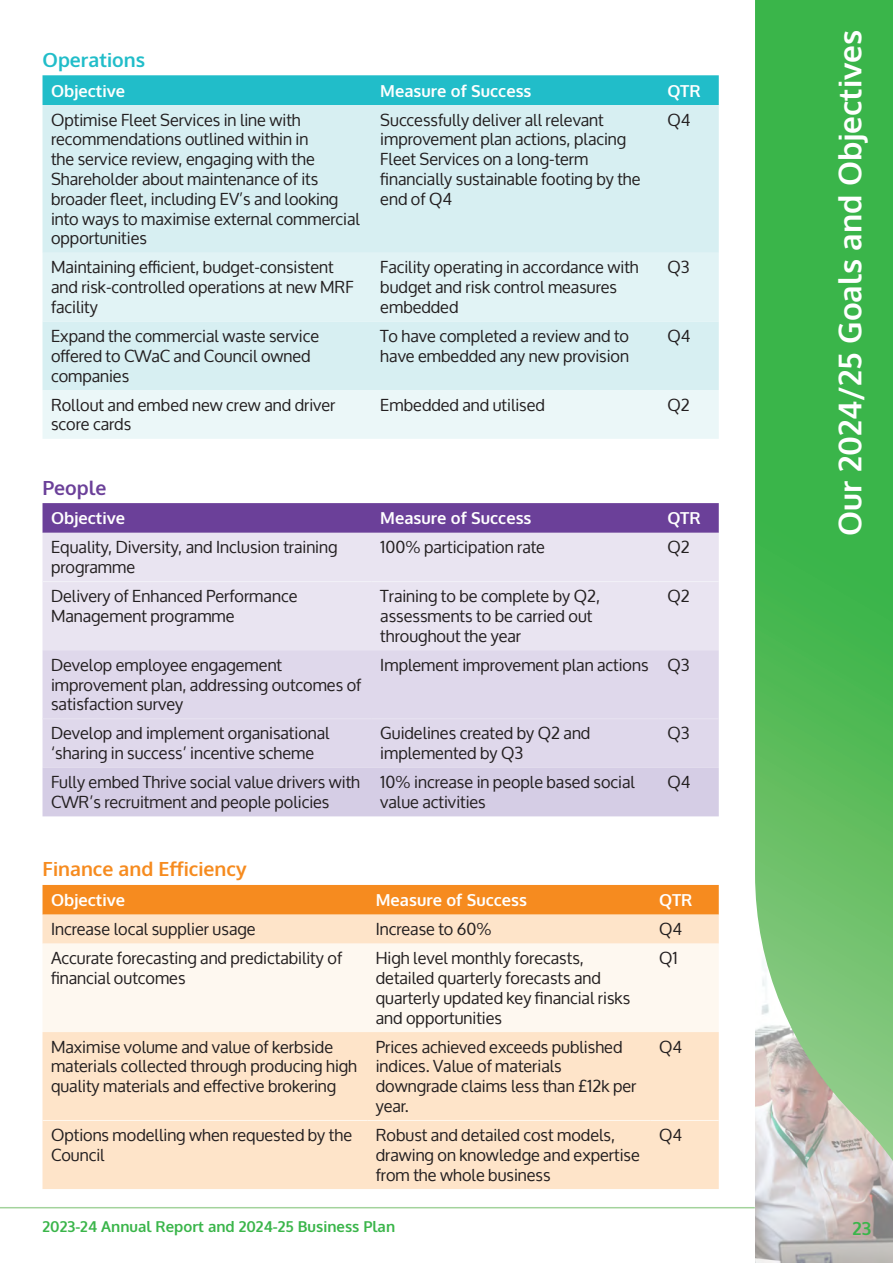
<style>
.page{position:relative;width:893px;height:1263px;background:#fff}
.page>*{position:absolute;margin:0;border:0;box-sizing:border-box;transform-origin:0 0}
.Sub_Heading_1{font:700 31.5px "Oxygen";color:#fff}
.t1{font:700 19.5px "Oxygen";color:#f68b1f}
.t2{font:700 19.5px "Oxygen";color:#21bdc9}
.t3{font:700 19.5px "Oxygen";color:#6b4099}
.t4{font:700 18px "Oxygen";color:#3ab54a}
.t5{font:16.5px/19.8px "Oxygen";color:#231f20}
.t6{font:700 16.5px "Oxygen";color:#fff}
.t7{font:700 15px "Oxygen";color:#3ab54a}
</style>
<div class="page">
<div style="left:43px;top:75px;width:676px;height:30px;background:#21bdc9"></div>
<div style="left:43px;top:105px;width:676px;height:285px;background:#d7eff2"></div>
<div style="left:43px;top:253px;width:676px;height:68px;background:#e1f3f5"></div>
<div style="left:43px;top:390px;width:676px;height:49px;background:#ebf7f8"></div>
<div style="left:43px;top:503px;width:676px;height:30px;background:#6b4099"></div>
<div style="left:43px;top:533px;width:676px;height:117px;background:#e9e4f1"></div>
<div style="left:43px;top:650px;width:676px;height:118px;background:#dfd8eb"></div>
<div style="left:43px;top:768px;width:676px;height:48px;background:#d5cde5"></div>
<hr style="left:43px;top:718px;width:329px;height:1px;background:#e9e4f1">
<hr style="left:372px;top:718px;width:287px;height:1px;background:#e9e4f1">
<hr style="left:659px;top:718px;width:60px;height:1px;background:#e9e4f1">
<hr style="left:43px;top:581px;width:329px;height:1px;background:#f3f2f8">
<hr style="left:372px;top:581px;width:287px;height:1px;background:#f3f2f8">
<hr style="left:659px;top:581px;width:60px;height:1px;background:#f3f2f8">
<div style="left:43px;top:885px;width:676px;height:30px;background:#f68b1f"></div>
<div style="left:43px;top:915px;width:676px;height:274px;background:#fee4c9"></div>
<div style="left:43px;top:944px;width:676px;height:88px;background:#fef8f0"></div>
<hr style="left:43px;top:1120px;width:324px;height:1px;background:#fef8f0">
<hr style="left:367px;top:1120px;width:284px;height:1px;background:#fef8f0">
<hr style="left:651px;top:1120px;width:68px;height:1px;background:#fef8f0">
<img style="left:755px;top:1161px;width:138px;height:102px">
<svg style="left:755px;top:0;width:138px;height:1161px;background:#58ba5f"></svg>
<hr style="left:0;top:1207px;width:755px;height:1px;background:#a3d39c">
<p class="t2" style="left:43px;top:48px;width:104px">Operations</p>
<p class="t6" style="left:51px;top:80px;width:76px">Objective</p>
<p class="t6" style="left:380px;top:80px;width:153px">Measure of Success</p>
<p class="t6" style="left:667px;top:80px;width:35px">QTR</p>
<p class="t5" style="left:51px;top:110px;width:310px">Optimise Fleet Services in line with recommendations outlined within in<br>the service review, engaging with the Shareholder about maintenance of its broader fleet, including EV’s and looking into ways to maximise external commercial opportunities</p>
<p class="t5" style="left:380px;top:110px;width:262px">Successfully deliver all relevant improvement plan actions, placing<br>Fleet Services on a long-term financially sustainable footing by the end of Q4</p>
<p class="t5" style="left:667px;top:110px;width:25px">Q4</p>
<p class="t5" style="left:51px;top:258px;width:304px">Maintaining efficient, budget-consistent and risk-controlled operations at new MRF facility</p>
<p class="t5" style="left:380px;top:258px;width:260px">Facility operating in accordance with budget and risk control measures embedded</p>
<p class="t5" style="left:667px;top:258px;width:24px">Q3</p>
<p class="t5" style="left:51px;top:327px;width:270px">Expand the commercial waste service offered to CWaC and Council owned companies</p>
<p class="t5" style="left:380px;top:327px;width:250px">To have completed a review and to have embedded any new provision</p>
<p class="t5" style="left:667px;top:327px;width:25px">Q4</p>
<p class="t5" style="left:51px;top:395px;width:286px">Rollout and embed new crew and driver score cards</p>
<p class="t5" style="left:380px;top:395px;width:166px">Embedded and utilised</p>
<p class="t5" style="left:667px;top:395px;width:24px">Q2</p>
<p class="t3" style="left:43px;top:475px;width:65px">People</p>
<p class="t6" style="left:51px;top:508px;width:76px">Objective</p>
<p class="t6" style="left:380px;top:508px;width:153px">Measure of Success</p>
<p class="t6" style="left:667px;top:508px;width:35px">QTR</p>
<p class="t5" style="left:51px;top:538px;width:288px">Equality, Diversity, and Inclusion training programme</p>
<p class="t5" style="left:380px;top:538px;width:166px">100% participation rate</p>
<p class="t5" style="left:667px;top:538px;width:24px">Q2</p>
<p class="t5" style="left:51px;top:587px;width:248px">Delivery of Enhanced Performance<br>Management programme</p>
<p class="t5" style="left:380px;top:587px;width:221px">Training to be complete by Q2, assessments to be carried out throughout the year</p>
<p class="t5" style="left:667px;top:587px;width:24px">Q2</p>
<p class="t5" style="left:51px;top:655px;width:312px">Develop employee engagement improvement plan, addressing outcomes of satisfaction survey</p>
<p class="t5" style="left:380px;top:655px;width:270px">Implement improvement plan actions</p>
<p class="t5" style="left:667px;top:655px;width:24px">Q3</p>
<p class="t5" style="left:51px;top:724px;width:280px">Develop and implement organisational ‘sharing in success’ incentive scheme</p>
<p class="t5" style="left:380px;top:724px;width:212px">Guidelines created by Q2 and implemented by Q3</p>
<p class="t5" style="left:667px;top:724px;width:24px">Q3</p>
<p class="t5" style="left:51px;top:773px;width:311px">Fully embed Thrive social value drivers with<br>CWR’s recruitment and people policies</p>
<p class="t5" style="left:380px;top:773px;width:256px">10% increase in people based social value activities</p>
<p class="t5" style="left:667px;top:773px;width:25px">Q4</p>
<p class="Sub_Heading_1" style="left:830px;top:536px;width:507px;rotate:-90deg">Our 2024/25 Goals and Objectives</p>
<p class="t1" style="left:43px;top:857px;width:206px">Finance and Efficiency</p>
<p class="t6" style="left:51px;top:890px;width:76px">Objective</p>
<p class="t6" style="left:376px;top:890px;width:153px">Measure of Success</p>
<p class="t6" style="left:659px;top:890px;width:35px">QTR</p>
<p class="t5" style="left:51px;top:920px;width:206px">Increase local supplier usage</p>
<p class="t5" style="left:376px;top:920px;width:117px">Increase to 60%</p>
<p class="t5" style="left:659px;top:920px;width:25px">Q4</p>
<p class="t5" style="left:51px;top:949px;width:293px">Accurate forecasting and predictability of financial outcomes</p>
<p class="t5" style="left:376px;top:949px;width:256px">High level monthly forecasts, detailed quarterly forecasts and quarterly updated key financial risks and opportunities</p>
<p class="t5" style="left:659px;top:949px;width:20px">Q1</p>
<p class="t5" style="left:51px;top:1037px;width:308px">Maximise volume and value of kerbside materials collected through producing high quality materials and effective brokering</p>
<p class="t5" style="left:376px;top:1037px;width:262px">Prices achieved exceeds published indices. Value of materials downgrade claims less than £12k per year.</p>
<p class="t5" style="left:659px;top:1037px;width:25px">Q4</p>
<p class="t5" style="left:51px;top:1125px;width:303px">Options modelling when requested by the<br>Council</p>
<p class="t5" style="left:376px;top:1125px;width:266px">Robust and detailed cost models, drawing on knowledge and expertise from the whole business</p>
<p class="t5" style="left:659px;top:1125px;width:25px">Q4</p>
<p class="t7" style="left:43px;top:1217px;width:354px">2023-24 Annual Report and 2024-25 Business Plan</p>
<p class="t4" style="left:853px;top:1217px;width:20px">23</p>
</div>
